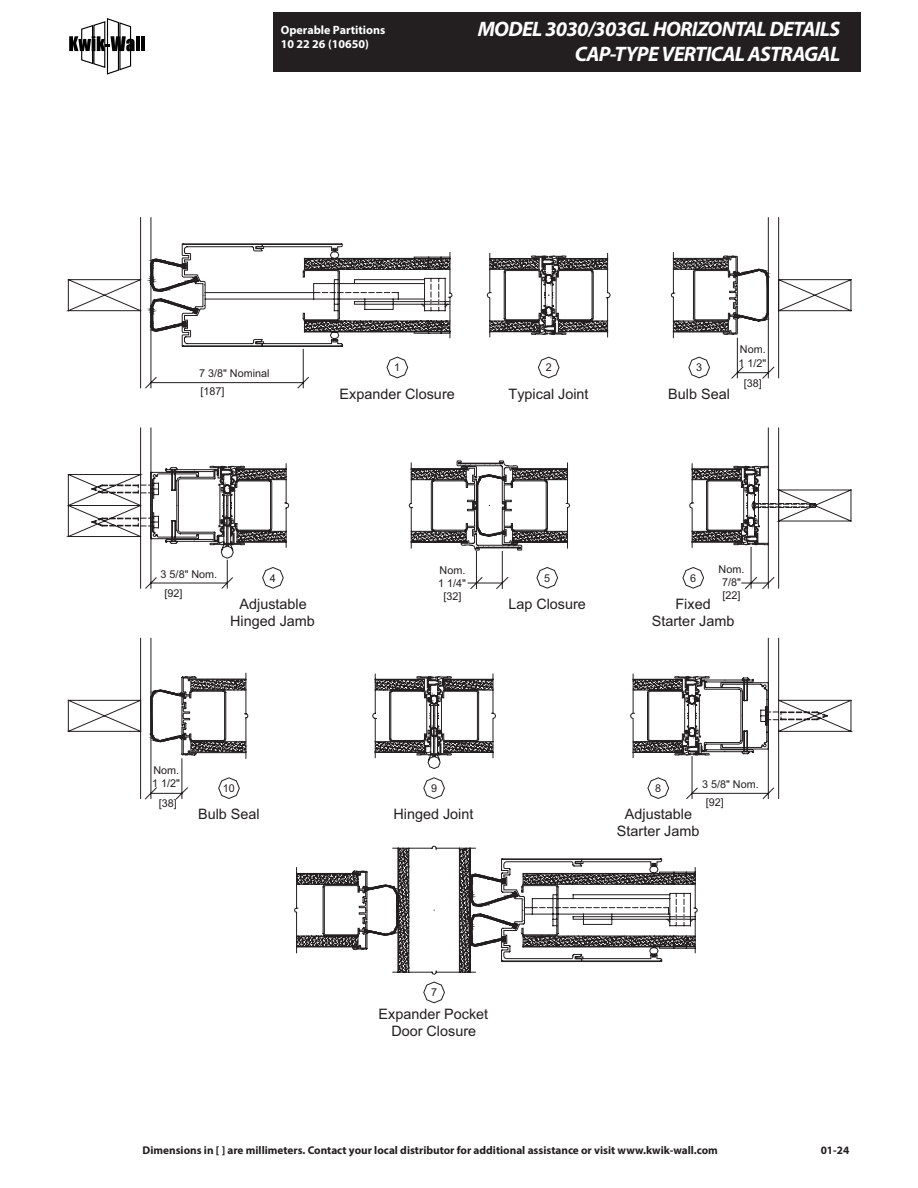
<style>
.page{position:relative;width:918px;height:1188px;background:#fff}
.page>*{position:absolute;margin:0;border:0;box-sizing:border-box;transform-origin:0 0}
.t1{font:italic 700 21px "Myriad Pro";letter-spacing:-.03em;color:#fff}
.t2{font:14.4px/17.4px "Arial";color:#231f20;text-align:center}
.t3{font:700 12px/14.4px "Myriad Pro";color:#fff}
.t4{font:700 11.25px "Myriad Pro";color:#231f20}
.t5{font:10.8px/13px "Arial";color:#231f20}
</style>
<div class="page">
<div style="left:274px;top:13px;width:587px;height:59px;background:#231f20"></div>
<svg style="left:69px;top:18px;width:66px;height:57px"></svg>
<hr style="left:136px;top:36px;width:4px;height:15px;background:#000">
<hr style="left:141px;top:36px;width:4px;height:15px;background:#000">
<svg style="left:67px;top:217px;width:276px;height:95px"></svg>
<svg style="left:150px;top:244px;width:459px;height:14px"></svg>
<svg style="left:672px;top:217px;width:179px;height:162px"></svg>
<svg style="left:140px;top:258px;width:589px;height:211px"></svg>
<svg style="left:67px;top:469px;width:124px;height:120px"></svg>
<svg style="left:191px;top:428px;width:660px;height:210px"></svg>
<svg style="left:68px;top:638px;width:366px;height:161px"></svg>
<svg style="left:434px;top:638px;width:419px;height:161px"></svg>
<svg style="left:521px;top:678px;width:228px;height:235px"></svg>
<svg style="left:294px;top:846px;width:402px;height:157px"></svg>
<p class="t3" style="left:281px;top:22px;width:106px">Operable Partitions<br>10 22 26 (10650)</p>
<p class="t1" style="left:478px;top:16px;width:364px">MODEL 3030/303GL HORIZONTAL DETAILS</p>
<p class="t1" style="left:575px;top:41px;width:267px">CAP-TYPE VERTICAL ASTRAGAL</p>
<p class="t5" style="left:394px;top:361px;width:8px">1</p>
<p class="t5" style="left:546px;top:361px;width:8px">2</p>
<p class="t5" style="left:696px;top:361px;width:8px">3</p>
<p class="t2" style="left:668px;top:385px;width:63px">Bulb Seal</p>
<p class="t5" style="left:199px;top:367px;width:72px">7 3/8" Nominal</p>
<p class="t5" style="left:201px;top:385px;width:26px">[187]</p>
<p class="t2" style="left:340px;top:385px;width:117px">Expander Closure</p>
<p class="t2" style="left:509px;top:385px;width:82px">Typical Joint</p>
<p class="t5" style="left:739px;top:343px;width:29px">Nom.<br>1 1/2"</p>
<p class="t5" style="left:744px;top:376px;width:20px">[38]</p>
<p class="t5" style="left:164px;top:565px;width:54px;line-height:19px;text-indent:-4px">3 5/8" Nom. [92]</p>
<p class="t5" style="left:270px;top:571px;width:8px">4</p>
<p class="t2" style="left:230px;top:595px;width:86px">Adjustable<br>Hinged Jamb</p>
<p class="t5" style="left:152px;top:764px;width:29px">Nom.<br>1 1/2"</p>
<p class="t5" style="left:159px;top:797px;width:20px">[38]</p>
<p class="t5" style="left:223px;top:782px;width:13px">10</p>
<p class="t2" style="left:198px;top:805px;width:63px">Bulb Seal</p>
<p class="t5" style="left:438px;top:563px;width:29px;text-align:center">Nom.<br>1 1/4" [32]</p>
<p class="t5" style="left:544px;top:571px;width:8px">5</p>
<p class="t5" style="left:719px;top:562px;width:27px;text-align:center">Nom.<br>7/8" [22]</p>
<p class="t2" style="left:652px;top:595px;width:84px">Fixed<br>Starter Jamb</p>
<p class="t5" style="left:690px;top:571px;width:8px">6</p>
<p class="t2" style="left:508px;top:595px;width:79px">Lap Closure</p>
<p class="t5" style="left:706px;top:775px;width:54px;line-height:17.5px;text-indent:-4px">3 5/8" Nom. [92]</p>
<p class="t5" style="left:431px;top:782px;width:8px">9</p>
<p class="t5" style="left:655px;top:782px;width:8px">8</p>
<p class="t2" style="left:617px;top:805px;width:84px">Adjustable<br>Starter Jamb</p>
<p class="t2" style="left:393px;top:805px;width:82px">Hinged Joint</p>
<p class="t5" style="left:431px;top:986px;width:8px">7</p>
<p class="t2" style="left:379px;top:1005px;width:111px">Expander Pocket<br>Door Closure</p>
<p class="t4" style="left:143px;top:1143px;width:577px">Dimensions in [ ] are millimeters. Contact your local distributor for additional assistance or visit www.kwik-wall.com</p>
<p class="t4" style="left:821px;top:1143px;width:30px">01-24</p>
</div>
